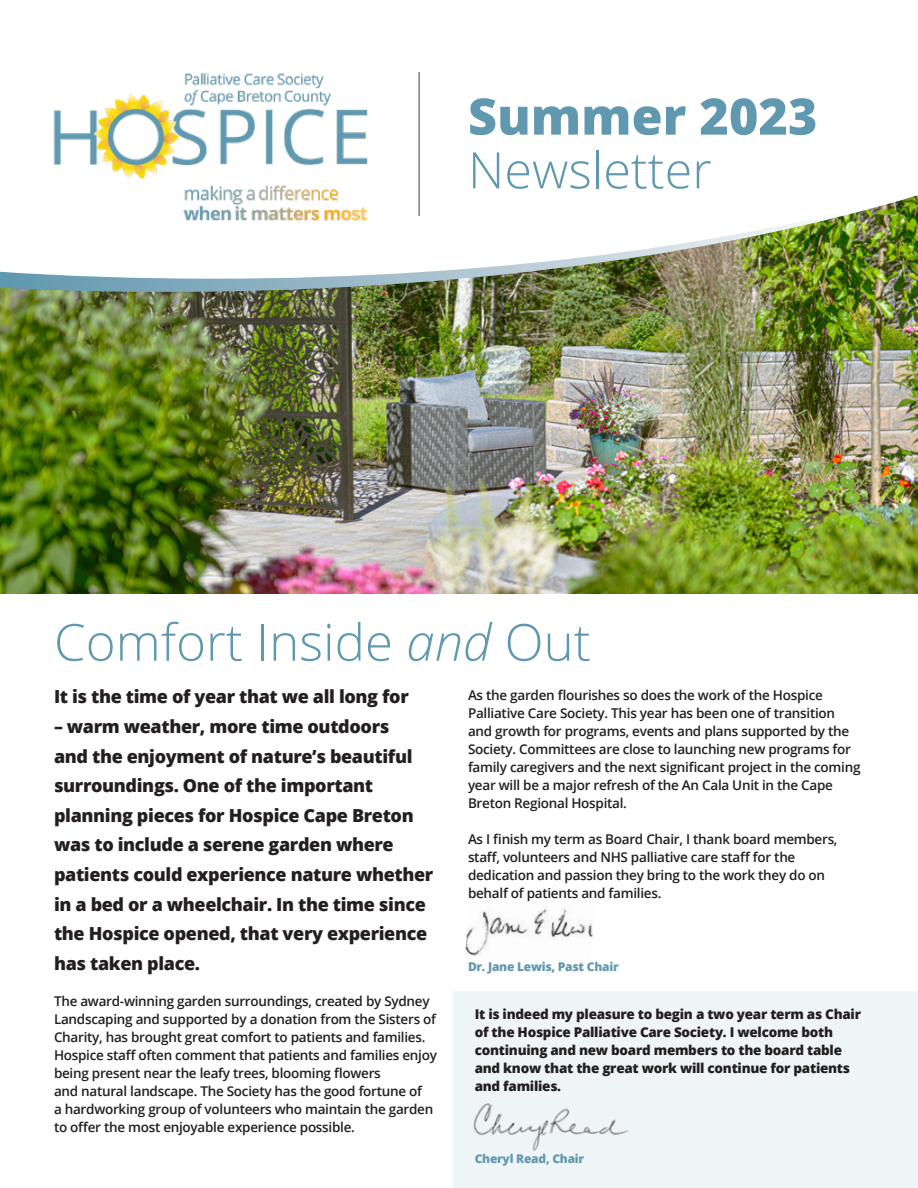
<style>
.page{position:relative;width:918px;height:1188px;background:#fff}
.page>*{position:absolute;margin:0;border:0;box-sizing:border-box;transform-origin:0 0}
.t1{font:300 51px "Open Sans";color:#6099af}
.t2{font:800 50.4px "Open Sans";color:#6099af}
.t3{font:300 50.4px "Open Sans";color:#6099af}
.t4{font:800 18px/29.7px "Open Sans";letter-spacing:-.02em;color:#231f20}
.t5{font:600 13.5px/18px "Open Sans";letter-spacing:-.02em;color:#231f20}
.t6{font:800 13.5px/18px "Open Sans";letter-spacing:-.02em;color:#231f20}
.t7{font:800 12px "Open Sans";letter-spacing:-.02em;color:#6099af}
.s1{font-style:italic}
</style>
<div class="page">
<div style="left:453px;top:991px;width:465px;height:197px;background:#eff5f7"></div>
<img style="left:0;top:293px;width:918px;height:301px">
<img style="left:0;top:279px;width:918px;height:14px">
<svg style="left:0;top:71px;width:918px;height:208px"></svg>
<img style="left:25px;top:71px;width:368px;height:168px">
<hr style="left:418px;top:72px;width:2px;height:144px;background:#8b8b8d">
<img style="left:465px;top:906px;width:128px;height:50px">
<img style="left:473px;top:1103px;width:156px;height:48px">
<p class="t2" style="left:468px;top:78px;width:351px">Summer 2023</p>
<p class="t3" style="left:468px;top:136px;width:245px">Newsletter</p>
<p class="t1" style="left:54px;top:607px;width:538px">Comfort Inside <span class="s1">and</span> Out</p>
<p class="t4" style="left:54px;top:681px;width:356px">It is the time of year that we all long for</p>
<p class="t4" style="left:54px;top:711px;width:381px">– warm weather, more time outdoors<br>and the enjoyment of nature’s beautiful surroundings. One of the important planning pieces for Hospice Cape Breton was to include a serene garden where patients could experience nature whether in a bed or a wheelchair. In the time since the Hospice opened, that very experience has taken place.</p>
<p class="t5" style="left:54px;top:992px;width:384px">The award-winning garden surroundings, created by Sydney Landscaping and supported by a donation from the Sisters of Charity, has brought great comfort to patients and families.<br>Hospice staff often comment that patients and families enjoy being present near the leafy trees, blooming flowers</p>
<p class="t5" style="left:54px;top:1082px;width:370px">and natural landscape. The Society has the good fortune of</p>
<p class="t5" style="left:54px;top:1100px;width:381px">a hardworking group of volunteers who maintain the garden</p>
<p class="t5" style="left:54px;top:1118px;width:302px">to offer the most enjoyable experience possible.</p>
<p class="t5" style="left:468px;top:686px;width:369px">As the garden flourishes so does the work of the Hospice<br>Palliative Care Society. This year has been one of transition</p>
<p class="t5" style="left:468px;top:722px;width:394px">and growth for programs, events and plans supported by the Society. Committees are close to launching new programs for family caregivers and the next significant project in the coming year will be a major refresh of the An Cala Unit in the Cape Breton Regional Hospital.</p>
<p class="t5" style="left:468px;top:830px;width:371px">As I finish my term as Board Chair, I thank board members, staff, volunteers and NHS palliative care staff for the dedication and passion they bring to the work they do on behalf of patients and families.</p>
<p class="t7" style="left:468px;top:958px;width:152px">Dr. Jane Lewis, Past Chair</p>
<p class="t6" style="left:475px;top:1005px;width:388px">It is indeed my pleasure to begin a two year term as Chair of the Hospice Palliative Care Society. I welcome both continuing and new board members to the board table and know that the great work will continue for patients and families.</p>
<p class="t7" style="left:475px;top:1150px;width:111px">Cheryl Read, Chair</p>
</div>
